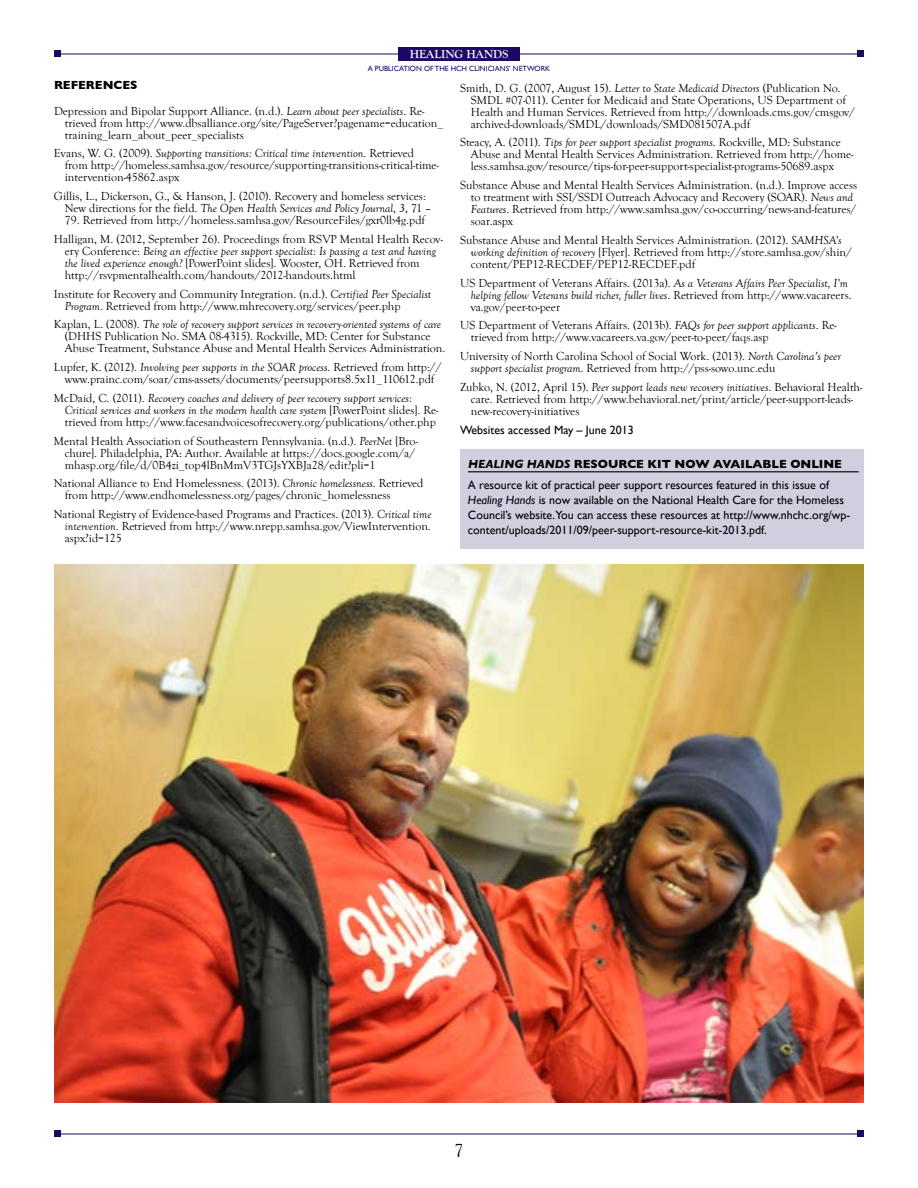
<style>
.page{position:relative;width:918px;height:1188px;background:#fff}
.page>*{position:absolute;margin:0;border:0;box-sizing:border-box;transform-origin:0 0}
.t1{font:18px "Goudy Old Style T";color:#000}
.t2{font:12px/12px "Goudy Old Style T";color:#000}
.t3{font:12px/15px "Gill Sans";color:#000}
.t4{font:700 12px "Goudy Old Style T";color:#fff}
.t5{font:700 12px "Gill Sans";color:#000}
.t6{font:7.5px "Gill Sans";color:#1d0964}
.s1{font-style:italic}
.s2{font-weight:700;font-style:italic}
.s3{font-weight:700}
</style>
<div class="page">
<hr style="left:54px;top:54px;width:810px;height:1px;background:#1d0964">
<div style="left:54px;top:51px;width:7px;height:6px;background:#1d0964"></div>
<div style="left:857px;top:51px;width:7px;height:6px;background:#1d0964"></div>
<hr style="left:54px;top:1134px;width:810px;height:1px;background:#1d0964">
<div style="left:54px;top:1131px;width:7px;height:6px;background:#1d0964"></div>
<div style="left:857px;top:1131px;width:7px;height:6px;background:#1d0964"></div>
<div style="left:398px;top:47px;width:122px;height:14px;background:#1d0964"></div>
<img style="left:54px;top:564px;width:810px;height:538px">
<div style="left:460px;top:449px;width:404px;height:100px;background:#d2cee0"></div>
<hr style="left:468px;top:471px;width:391px;height:1px;background:#000">
<p class="t4" style="left:410px;top:47px;width:100px">HEALING HANDS</p>
<p class="t6" style="left:368px;top:64px;width:184px">A PUBLICATION OF THE HCH CLINICIANS’ NETWORK</p>
<p class="t5" style="left:54px;top:78px;width:10px">REFERENCE</p>
<p class="t5" style="left:130px;top:78px;width:9px">S</p>
<p class="t2" style="left:65px;top:105px;width:380px;text-indent:-11px">Depression and Bipolar Support Alliance. (n.d.). <span class="s1">Learn about peer specialists</span>. Re&shy;trieved from http://www.dbsalliance.org/site/PageServer?pagename=education_ training_learn_about_peer_specialists</p>
<p class="t2" style="left:65px;top:148px;width:376px;text-indent:-11px">Evans, W. G. (2009). <span class="s1">Supporting transitions: Critical time intervention</span>. Retrieved from http://homeless.samhsa.gov/resource/supporting-transitions-critical-time&shy;intervention-45862.aspx</p>
<p class="t2" style="left:65px;top:191px;width:368px;text-indent:-11px">Gillis, L., Dickerson, G., &amp; Hanson, J. (2010). Recovery and homeless services:<br>New directions for the field. <span class="s1">The Open Health Services and Policy Journal</span>, <span class="s1">3</span>, 71 –</p>
<p class="t2" style="left:54px;top:211px;width:391px;line-height:18.8px;text-align:center">79. Retrieved from http://homeless.samhsa.gov/ResourceFiles/gxr0lb4g.pdf<br>Halligan, M. (2012, September 26). Proceedings from RSVP Mental Health Recov-</p>
<p class="t2" style="left:65px;top:245px;width:373px">ery Conference: <span class="s1">Being an effective peer support specialist: Is passing a test and having the lived experience enough?</span> [PowerPoint slides]. Wooster, OH. Retrieved from http://rsvpmentalhealth.com/handouts/2012-handouts.html</p>
<p class="t2" style="left:65px;top:288px;width:368px;text-indent:-11px">Institute for Recovery and Community Integration. (n.d.). <span class="s1">Certified Peer Specialist<br>Program</span>. Retrieved from http://www.mhrecovery.org/services/peer.php</p>
<p class="t2" style="left:65px;top:319px;width:382px;text-indent:-11px">Kaplan, L. (2008). <span class="s1">The role of recovery support services in recovery-oriented systems of care </span>(DHHS Publication No. SMA 08-4315). Rockville, MD: Center for Substance<br>Abuse Treatment, Substance Abuse and Mental Health Services Administration.</p>
<p class="t2" style="left:54px;top:362px;width:389px;text-align:center">Lupfer, K. (2012). <span class="s1">Involving peer supports in the SOAR process</span>. Retrieved from http:// www.prainc.com/soar/cms-assets/documents/peersupports8.5x11_110612.pdf</p>
<p class="t2" style="left:65px;top:392px;width:375px;text-indent:-11px">McDaid, C. (2011). <span class="s1">Recovery coaches and delivery of peer recovery support services:<br>Critical services and workers in the modern health care system</span> [PowerPoint slides]. Re&shy;trieved from http://www.facesandvoicesofrecovery.org/publications/other.php</p>
<p class="t2" style="left:65px;top:435px;width:355px;text-indent:-11px">Mental Health Association of Southeastern Pennsylvania. (n.d.). <span class="s1">PeerNet</span> [Bro&shy;chure]. Philadelphia, PA: Author. Available at https://docs.google.com/a/ mhasp.org/file/d/0B4zi_top4lBnMmV3TGJsYXBJa28/edit?pli=1</p>
<p class="t2" style="left:65px;top:478px;width:360px;text-indent:-11px">National Alliance to End Homelessness. (2013). <span class="s1">Chronic homelessness</span>. Retrieved from http://www.endhomelessness.org/pages/chronic_homelessness</p>
<p class="t2" style="left:65px;top:509px;width:368px;text-align:justify;text-indent:-11px">National Registry of Evidence-based Programs and Practices. (2013). <span class="s1">Critical time intervention</span>. Retrieved from http://www.nrepp.samhsa.gov/ViewIntervention. aspx?id=125</p>
<p class="t2" style="left:471px;top:82px;width:386px;text-indent:-11px">Smith, D. G. (2007, August 15). <span class="s1">Letter to State Medicaid Directors</span> (Publication No.<br>SMDL #07-011). Center for Medicaid and State Operations, US Department of Health and Human Services. Retrieved from http://downloads.cms.gov/cmsgov/ archived-downloads/SMDL/downloads/SMD081507A.pdf</p>
<p class="t2" style="left:471px;top:137px;width:384px;text-indent:-11px">Steacy, A. (2011). <span class="s1">Tips for peer support specialist programs</span>. Rockville, MD: Substance<br>Abuse and Mental Health Services Administration. Retrieved from http://home&shy;less.samhsa.gov/resource/tips-for-peer-support-specialist-programs-50689.aspx</p>
<p class="t2" style="left:471px;top:180px;width:388px;text-indent:-11px">Substance Abuse and Mental Health Services Administration. (n.d.). Improve access to treatment with SSI/SSDI Outreach Advocacy and Recovery (SOAR). <span class="s1">News and Features</span>. Retrieved from http://www.samhsa.gov/co-occurring/news-and-features/ soar.aspx</p>
<p class="t2" style="left:471px;top:234px;width:383px;text-indent:-11px">Substance Abuse and Mental Health Services Administration. (2012). <span class="s1">SAMHSA’s working definition of recovery</span> [Flyer]. Retrieved from http://store.samhsa.gov/shin/ content/PEP12-RECDEF/PEP12-RECDEF.pdf</p>
<p class="t2" style="left:471px;top:277px;width:382px;text-indent:-11px">US Department of Veterans Affairs. (2013a). <span class="s1">As a Veterans Affairs Peer Specialist, I’m helping fellow Veterans build richer, fuller lives</span>. Retrieved from http://www.vacareers. va.gov/peer-to-peer</p>
<p class="t2" style="left:471px;top:320px;width:367px;text-indent:-11px">US Department of Veterans Affairs. (2013b). <span class="s1">FAQs for peer support applicants</span>. Re&shy;trieved from http://www.vacareers.va.gov/peer-to-peer/faqs.asp</p>
<p class="t2" style="left:471px;top:351px;width:372px;text-indent:-11px">University of North Carolina School of Social Work. (2013). <span class="s1">North Carolina’s peer support specialist program</span>. Retrieved from http://pss-sowo.unc.edu</p>
<p class="t2" style="left:471px;top:381px;width:393px;text-indent:-11px">Zubko, N. (2012, April 15). <span class="s1">Peer support leads new recovery initiatives</span>. Behavioral Health&shy;care. Retrieved from http://www.behavioral.net/print/article/peer-support-leads&shy;new-recovery-initiatives</p>
<p class="t3" style="left:460px;top:422px;width:175px">Websites accessed May – June 2013</p>
<p class="t3" style="left:468px;top:453px;width:376px;line-height:21.5px"><span class="s2">HEALING HANDS</span> <span class="s3">RESOURCE KIT N OW AVAILABLE ONLINE<br></span>A resource kit of practical peer support resources featured in this issue of</p>
<p class="t3" style="left:468px;top:493px;width:384px"><span class="s1">Healing Hands</span> is now available on the National Health Care for the Homeless<br>Council’s website.You can access these resources at http://www.nhchc.org/wp&shy;content/uploads/2011/09/peer-support-resource-kit-2013.pdf.</p>
<h1 class="t1" style="left:454px;top:1141px;width:10px">7</h1>
</div>
